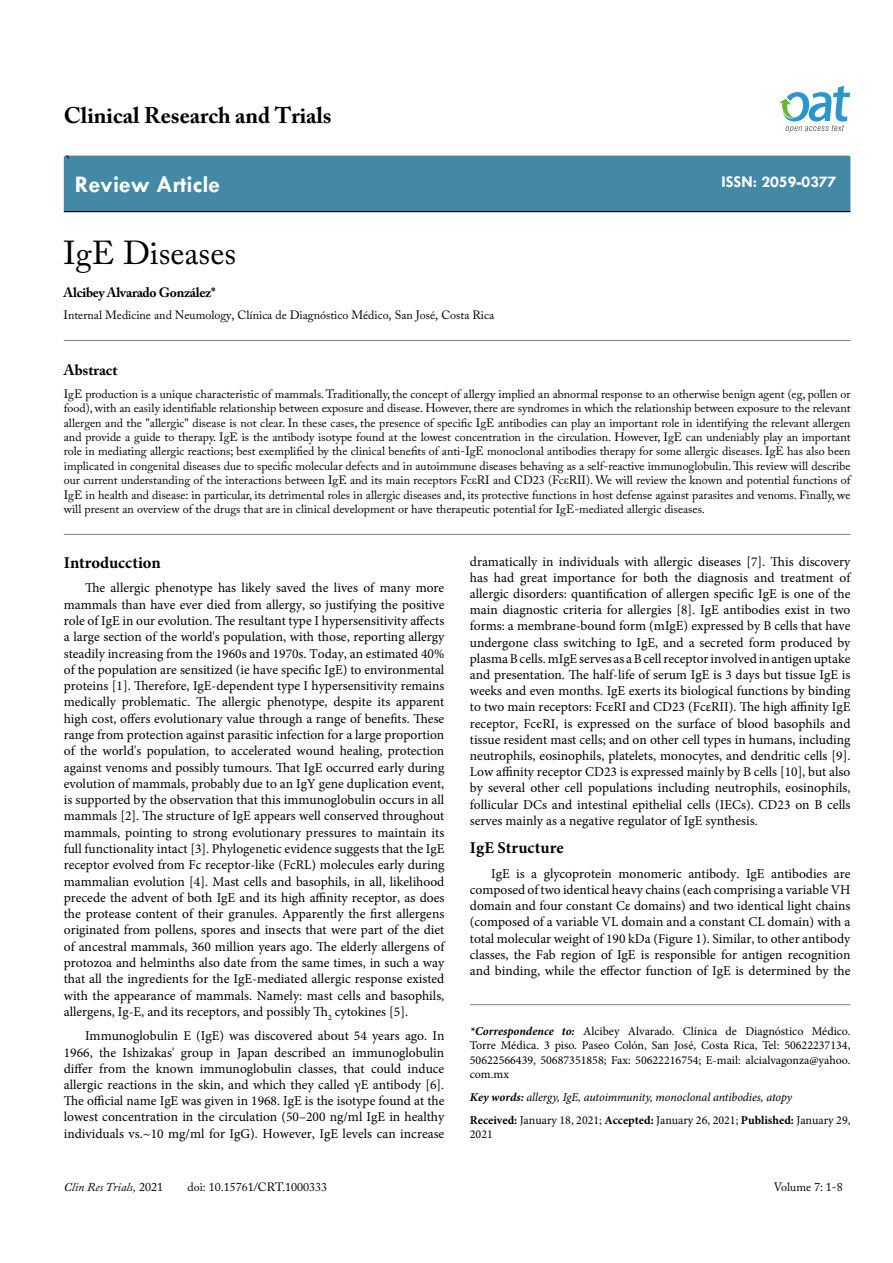
<style>
.page{position:relative;width:893px;height:1263px;background:#fff}
.page>*{position:absolute;margin:0;border:0;box-sizing:border-box;transform-origin:0 0}
.t1{font:33px "Adobe Caslon Pro";color:#000}
.t2{font:700 24px "Tw Cen";color:#fff}
.t3{font:700 22.5px "Adobe Caslon Pro";color:#000}
.t4{font:18px "Times New Roman";color:#000}
.t5{font:700 16.5px "Minion Pro";letter-spacing:.005em;color:#000}
.t6{font:700 16.5px "Tw Cen";color:#fff}
.t7{font:700 15px "Adobe Caslon Pro";color:#000}
.t8{font:13.5px/16.2px "Minion Pro";color:#000;text-align:justify}
.t9{font:700 13.5px "Adobe Caslon Pro";letter-spacing:-.02em;color:#000}
.t10{font:12px/14.4px "Adobe Caslon Pro";color:#000;text-align:justify}
.t11{font:12px/14.4px "Minion Pro";color:#000;text-align:justify}
.t12{font:italic 12px/23px "Minion Pro";letter-spacing:-.01em;color:#000}
.t13{font:italic 12px "Adobe Caslon Pro";color:#000}
.s1{font-family:"Times New Roman"}
.s2{font-style:normal}
.s3{font-weight:700;font-style:italic}
.s4{font-weight:700}
.s5{font-weight:700;font-style:normal}
</style>
<div class="page">
<div style="left:64px;top:156px;width:786px;height:55px;background:#4389a5"></div>
<hr style="left:64px;top:211px;width:786px;height:1px;background:#000">
<svg style="left:779px;top:86px;width:71px;height:47px"></svg>
<hr style="left:64px;top:534px;width:787px;height:1px;background:#808285">
<hr style="left:64px;top:340px;width:787px;height:1px;background:#808285">
<hr style="left:470px;top:1004px;width:380px;height:1px;background:#808285">
<h3 class="t3" style="left:64px;top:102px;width:269px">Clinical Research and Trials</h3>
<h3 class="t4" style="left:65px;top:149px;width:7px">`</h3>
<h2 class="t2" style="left:75px;top:170px;width:147px">Review Article</h2>
<h1 class="t1" style="left:64px;top:233px;width:174px">IgE Diseases</h1>
<p class="t9" style="left:64px;top:284px;width:153px">Alcibey Alvarado González*</p>
<p class="t10" style="left:64px;top:308px;width:432px">Internal Medicine and Neumology, Clínica de Diagnóstico Médico, San José, Costa Rica</p>
<p class="t6" style="left:721px;top:172px;width:117px">ISSN: 2059-0377</p>
<p class="t7" style="left:64px;top:361px;width:55px">Abstract</p>
<p class="t10" style="left:64px;top:386px;width:788px">IgE production is a unique characteristic of mammals. Traditionally, the concept of allergy implied an abnormal response to an otherwise benign agent (eg, pollen or food), with an easily identifiable relationship between exposure and disease. However, there are syndromes in which the relationship between exposure to the relevant allergen and the "allergic" disease is not clear. In these cases, the presence of specific IgE antibodies can play an important role in identifying the relevant allergen and provide a guide to therapy. IgE is the antibody isotype found at the lowest concentration in the circulation. However, IgE can undeniably play an important role in mediating allergic reactions; best exemplified by the clinical benefits of anti-IgE monoclonal antibodies therapy for some allergic diseases. IgE has also been implicated in congenital diseases due to specific molecular defects and in autoimmune diseases behaving as a self-reactive immunoglobulin. This review will describe our current understanding of the interactions between IgE and its main receptors Fc<span class="s1">ε</span>RI and CD23 (Fc<span class="s1">ε</span>RII). We will review the known and potential functions of IgE in health and disease: in particular, its detrimental roles in allergic diseases and, its protective functions in host defense against parasites and venoms. Finally, we will present an overview of the drugs that are in clinical development or have therapeutic potential for IgE-mediated allergic diseases.</p>
<p class="t5" style="left:64px;top:551px;width:98px">Introducction</p>
<p class="t8" style="left:64px;top:580px;width:382px;text-indent:21px">The allergic phenotype has likely saved the lives of many more mammals than have ever died from allergy, so justifying the positive role of IgE in our evolution. The resultant type I hypersensitivity affects a large section of the world's population, with those, reporting allergy steadily increasing from the 1960s and 1970s. Today, an estimated 40% of the population are sensitized (ie have specific IgE) to environmental proteins [1]. Therefore, IgE‐dependent type I hypersensitivity remains medically problematic. The allergic phenotype, despite its apparent high cost, offers evolutionary value through a range of benefits. These range from protection against parasitic infection for a large proportion of the world's population, to accelerated wound healing, protection against venoms and possibly tumours. That IgE occurred early during evolution of mammals, probably due to an IgY gene duplication event, is supported by the observation that this immunoglobulin occurs in all mammals [2]. The structure of IgE appears well conserved throughout mammals, pointing to strong evolutionary pressures to maintain its full functionality intact [3]. Phylogenetic evidence suggests that the IgE receptor evolved from Fc receptor‐like (FcRL) molecules early during mammalian evolution [4]. Mast cells and basophils, in all, likelihood precede the advent of both IgE and its high affinity receptor, as does the protease content of their granules. Apparently the first allergens originated from pollens, spores and insects that were part of the diet of ancestral mammals, 360 million years ago. The elderly allergens of protozoa and helminths also date from the same times, in such a way that all the ingredients for the IgE-mediated allergic response existed with the appearance of mammals. Namely: mast cells and basophils, allergens, Ig-E, and its receptors, and possibly Th<sub>2</sub> cytokines [5].</p>
<p class="t8" style="left:64px;top:1028px;width:382px;text-indent:21px">Immunoglobulin E (IgE) was discovered about 54 years ago. In 1966, the Ishizakas' group in Japan described an immunoglobulin differ from the known immunoglobulin classes, that could induce allergic reactions in the skin, and which they called γE antibody [6].<br>The official name IgE was given in 1968. IgE is the isotype found at the lowest concentration in the circulation (50–200 ng/ml IgE in healthy individuals vs.~10 mg/ml for IgG). However, IgE levels can increase</p>
<p class="t13" style="left:64px;top:1180px;width:101px">Clin Res Trials, <span class="s2">2021</span></p>
<p class="t10" style="left:188px;top:1180px;width:141px">doi: 10.15761/CRT.1000333</p>
<p class="t8" style="left:470px;top:553px;width:382px">dramatically in individuals with allergic diseases [7]. This discovery has had great importance for both the diagnosis and treatment of allergic disorders: quantification of allergen specific IgE is one of the main diagnostic criteria for allergies [8]. IgE antibodies exist in two forms: a membrane-bound form (mIgE) expressed by B cells that have undergone class switching to IgE, and a secreted form produced by plasma B cells. mIgE serves as a B cell receptor involved in antigen uptake and presentation. The half-life of serum IgE is 3 days but tissue IgE is weeks and even months. IgE exerts its biological functions by binding to two main receptors: FcεRI and CD23 (FcεRII). The high affinity IgE receptor, Fc<span class="s1">ꞓ</span>RI, is expressed on the surface of blood basophils and tissue resident mast cells; and on other cell types in humans, including neutrophils, eosinophils, platelets, monocytes, and dendritic cells [9].<br>Low affinity receptor CD23 is expressed mainly by B cells [10], but also by several other cell populations including neutrophils, eosinophils, follicular DCs and intestinal epithelial cells (IECs). CD23 on B cells serves mainly as a negative regulator of IgE synthesis.</p>
<p class="t5" style="left:470px;top:836px;width:95px">IgE Structure</p>
<p class="t8" style="left:470px;top:865px;width:382px;text-indent:21px">IgE is a glycoprotein monomeric antibody. IgE antibodies are composed of two identical heavy chains (each comprising a variable VH domain and four constant Cε domains) and two identical light chains (composed of a variable VL domain and a constant CL domain) with a total molecular weight of 190 kDa (Figure 1). Similar, to other antibody classes, the Fab region of IgE is responsible for antigen recognition and binding, while the effector function of IgE is determined by the</p>
<p class="t11" style="left:470px;top:1024px;width:382px"><span class="s3">*Correspondence to:</span> Alcibey Alvarado. Clínica de Diagnóstico Médico.<br>Torre Médica. 3 piso. Paseo Colón, San José, Costa Rica, Tel: 50622237134, 50622566439, 50687351858; Fax: 50622216754; E-mail: alcialvagonza@yahoo. com.mx</p>
<p class="t12" style="left:470px;top:1085px;width:382px"><span class="s4">Key words:</span> allergy, IgE, autoimmunity, monoclonal antibodies, atopy<br><span class="s5">Received:</span> <span class="s2">January 18, 2021;</span> <span class="s5">Accepted:</span> <span class="s2">January 26, 2021;</span> <span class="s5">Published:</span> <span class="s2">January 29,</span></p>
<p class="t11" style="left:470px;top:1127px;width:25px">2021</p>
<p class="t10" style="left:774px;top:1180px;width:71px">Volume 7: 1-8</p>
</div>
